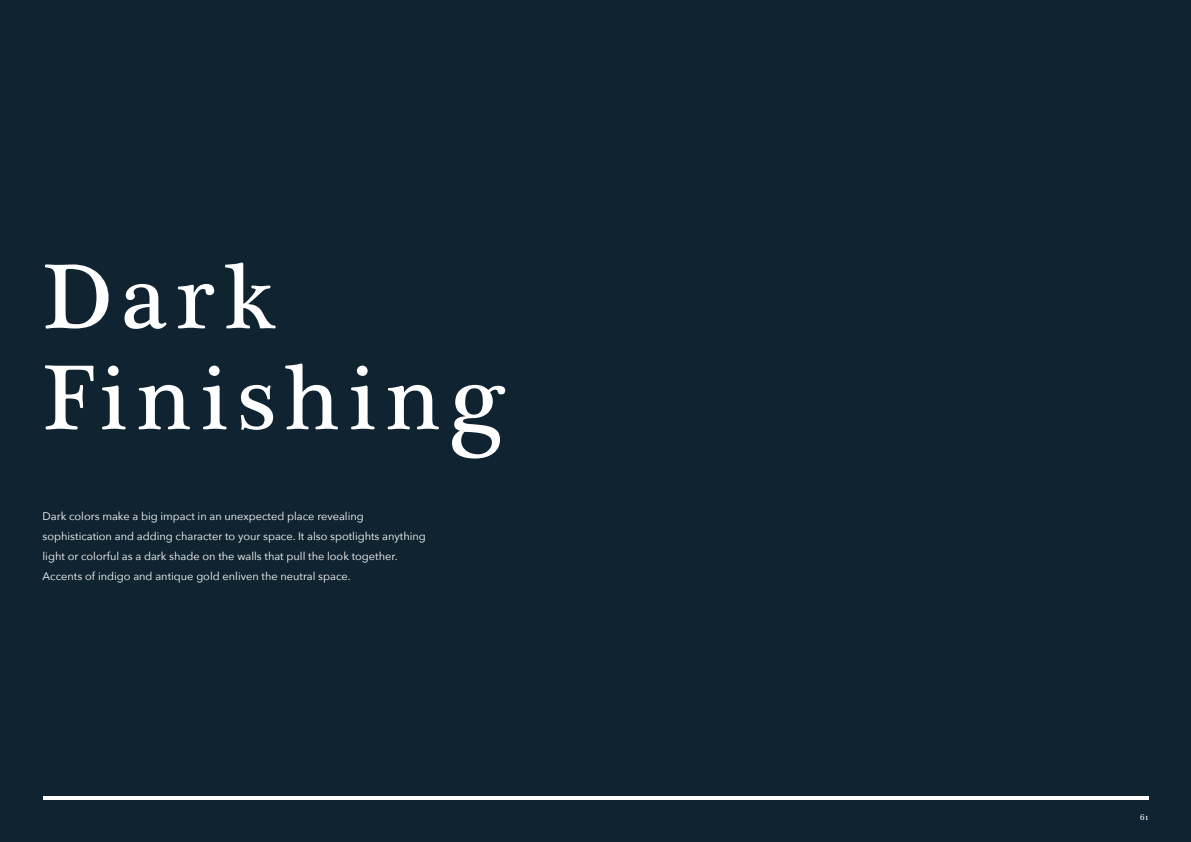
<style>
.page{position:relative;width:1191px;height:842px;background:#0f2430}
.page>*{position:absolute;margin:0;border:0;box-sizing:border-box;transform-origin:0 0}
.t1{font:94px "Plantagenet Cherokee";letter-spacing:.1em;color:#fff}
.t2{font:11px/20px "Avenir Next";color:#fff}
.t3{font:9px "Plantagenet Cherokee";color:#fff}
</style>
<div class="page">
<hr style="left:43px;top:796px;width:1105px;height:3px;background:#fff">
<p class="t1" style="left:43px;top:242px;width:234px">Dark</p>
<p class="t1" style="left:43px;top:343px;width:464px">Finishing</p>
<p class="t2" style="left:43px;top:505px;width:323px">Dark colors make a big impact in an unexpected place revealing</p>
<p class="t2" style="left:43px;top:525px;width:385px">sophistication and adding character to your space. It also spotlights anything light or colorful as a dark shade on the walls that pull the look together.</p>
<p class="t2" style="left:43px;top:565px;width:310px">Accents of indigo and antique gold enliven the neutral space.</p>
<p class="t3" style="left:1140px;top:812px;width:10px">61</p>
</div>
